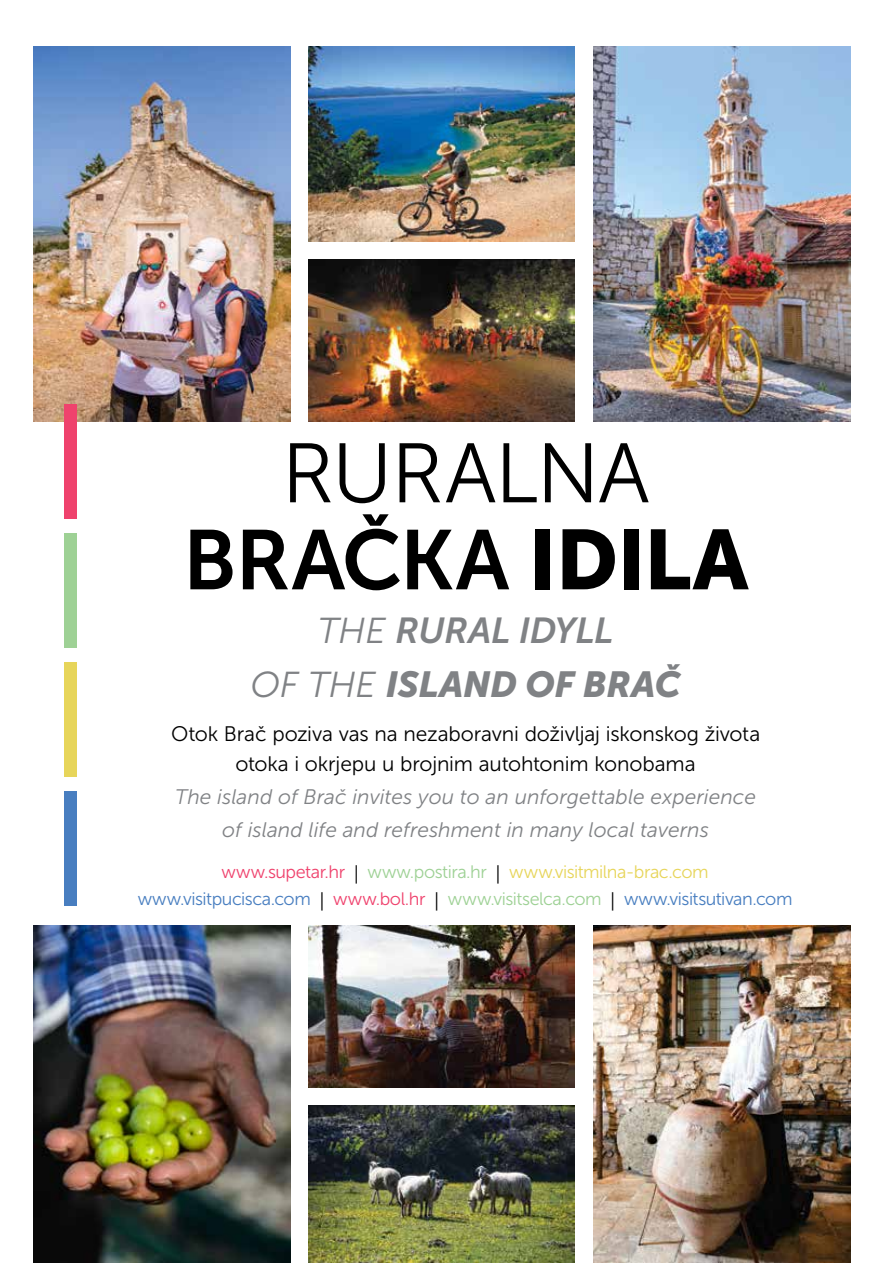
<style>
.page{position:relative;width:893px;height:1263px;background:#fff}
.page>*{position:absolute;margin:0;border:0;box-sizing:border-box;transform-origin:0 0}
.t1{font:84px "Museo Sans 700";letter-spacing:-.015em;color:#000}
.t2{font:84px "Museo Sans 300";letter-spacing:-.02em;color:#000}
.t3{font:italic 36px "Museo Sans 900";letter-spacing:-.01em;color:#808285}
.t4{font:italic 36px "Museo Sans 700";letter-spacing:-.015em;color:#808285}
.t5{font:italic 21px/33px "Museo Sans 300";color:#808285;text-align:center}
.t6{font:21px/30px "Museo Sans 300";letter-spacing:-.005em;color:#000;text-align:center}
.t7{font:18px/27px "Museo Sans 300";letter-spacing:-.025em;color:#487ec0;text-align:center}
.s1{font-family:"Museo Sans 900"}
.s2{font-family:"Museo Sans 300"}
.s3{color:#ef426d}
.s4{font-family:"Arno Pro";color:#000}
.s5{color:#9ed195}
.s6{color:#e7d55a}
</style>
<div class="page">
<img style="left:308px;top:1105px;width:266px;height:158px">
<img style="left:33px;top:47px;width:257px;height:374px">
<img style="left:33px;top:925px;width:257px;height:338px">
<img style="left:593px;top:47px;width:257px;height:374px">
<img style="left:593px;top:925px;width:257px;height:338px">
<img style="left:309px;top:47px;width:265px;height:194px">
<img style="left:309px;top:925px;width:265px;height:162px">
<img style="left:309px;top:259px;width:265px;height:162px">
<div style="left:64px;top:404px;width:13px;height:115px;background:#ef426d"></div>
<div style="left:64px;top:533px;width:13px;height:115px;background:#9ed195"></div>
<div style="left:64px;top:662px;width:13px;height:115px;background:#e7d55a"></div>
<div style="left:64px;top:791px;width:13px;height:115px;background:#487ec0"></div>
<h1 class="t2" style="left:282px;top:428px;width:370px">RURALNA</h1>
<h1 class="t1" style="left:183px;top:513px;width:567px">BRAČKA <span class="s1">IDILA</span></h1>
<h2 class="t4" style="left:318px;top:611px;width:297px"><span class="s2">THE</span> RURAL IDYLL</h2>
<h2 class="t3" style="left:250px;top:664px;width:432px"><span class="s2">OF THE</span> ISLAND OF BRAČ</h2>
<p class="t6" style="left:171px;top:719px;width:591px">Otok Brač poziva vas na nezaboravni doživljaj iskonskog života otoka i okrjepu u brojnim autohtonim konobama</p>
<p class="t5" style="left:175px;top:780px;width:582px">The island of Brač invites you to an unforgettable experience of island life and refreshment in many local taverns</p>
<p class="t7" style="left:138px;top:858px;width:656px"><span class="s3">www.supetar.hr</span> <span class="s4">|</span> <span class="s5">www.postira.hr</span> <span class="s4">|</span> <span class="s6">www.visitmilna-brac.com </span>www.visitpucisca.com <span class="s4">|</span> <span class="s3">www.bol.hr</span> <span class="s4">|</span> <span class="s5">www.visitselca.com</span> <span class="s4">|</span> www.visitsutivan.com</p>
</div>
